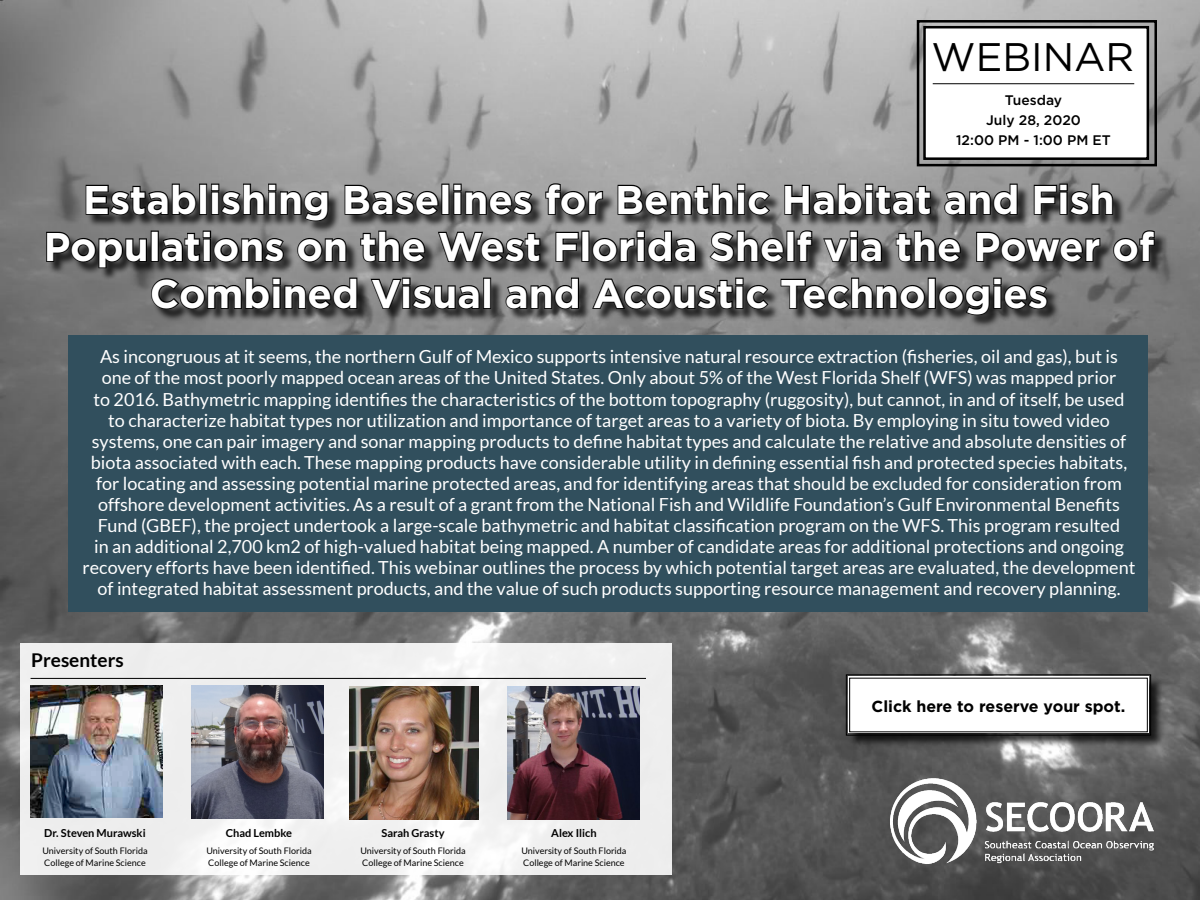
<style>
.page{position:relative;width:1200px;height:900px;background:#fff}
.page>*{position:absolute;margin:0;border:0;box-sizing:border-box;transform-origin:0 0}
.t1{font:700 40px/47px "Gotham";color:#fff;text-align:center}
.t2{font:39.8px "Gotham";color:#000}
.t3{font:700 19px "Lato";color:#000}
.t4{font:18px/21px "Lato";color:#fff;text-align:center}
.t5{font:700 16px "Gotham";color:#000}
.t6{font:500 13.9px/20.2px "Gotham";color:#000;text-align:center}
.t7{font:700 11px "Lato";color:#000}
.t8{font:9px/12px "Lato";color:#000}
</style>
<div class="page">
<img style="left:0;top:0;width:1200px;height:900px">
<div style="left:917px;top:20px;width:240px;height:146px;border:3px solid #000"></div>
<div style="left:923px;top:26px;width:226px;height:134px;background:#fff;border:3px solid #000"></div>
<hr style="left:933px;top:83px;width:201px;height:1px;background:#000">
<div style="left:48px;top:185px;width:1120px;height:143px;background:#000;opacity:.75"></div>
<svg style="left:85px;top:183px;width:112px;height:33px;background:#3f3f3f"></svg>
<div style="left:199px;top:184px;width:8px;height:31px;border:2px solid #000"></div>
<svg style="left:210px;top:183px;width:119px;height:39px;background:#494949"></svg>
<svg style="left:344px;top:184px;width:96px;height:32px;background:#4a4a4a"></svg>
<div style="left:441px;top:184px;width:8px;height:31px;border:2px solid #000"></div>
<svg style="left:452px;top:183px;width:82px;height:33px;background:#525252"></svg>
<svg style="left:544px;top:182px;width:60px;height:34px;background:#595959"></svg>
<svg style="left:617px;top:183px;width:154px;height:33px;background:#505050"></svg>
<svg style="left:783px;top:183px;width:149px;height:33px;background:#4c4c4c"></svg>
<svg style="left:943px;top:183px;width:76px;height:33px;background:#505050"></svg>
<svg style="left:1033px;top:183px;width:81px;height:33px;background:#3f3f3f"></svg>
<svg style="left:45px;top:231px;width:103px;height:38px;background:#404040"></svg>
<div style="left:151px;top:231px;width:8px;height:31px;border:2px solid #000"></div>
<svg style="left:160px;top:230px;width:125px;height:33px;background:#454545"></svg>
<svg style="left:296px;top:237px;width:51px;height:26px"></svg>
<svg style="left:359px;top:230px;width:67px;height:33px;background:#4b4b4b"></svg>
<svg style="left:436px;top:231px;width:105px;height:33px;background:#494949"></svg>
<svg style="left:554px;top:231px;width:26px;height:32px"></svg>
<div style="left:581px;top:231px;width:8px;height:31px;border:2px solid #000"></div>
<svg style="left:591px;top:230px;width:106px;height:33px;background:#4c4c4c"></svg>
<svg style="left:708px;top:230px;width:77px;height:33px;background:#4a4a4a"></svg>
<div style="left:787px;top:231px;width:8px;height:31px;border:2px solid #000"></div>
<svg style="left:796px;top:229px;width:17px;height:34px"></svg>
<svg style="left:822px;top:230px;width:61px;height:34px;background:#545454"></svg>
<svg style="left:895px;top:230px;width:67px;height:33px;background:#484848"></svg>
<svg style="left:975px;top:231px;width:126px;height:32px;background:#464646"></svg>
<svg style="left:1112px;top:229px;width:44px;height:34px"></svg>
<svg style="left:150px;top:277px;width:208px;height:33px;background:#474747"></svg>
<svg style="left:369px;top:277px;width:112px;height:34px;background:#4c4c4c"></svg>
<div style="left:483px;top:278px;width:8px;height:31px;border:2px solid #000"></div>
<svg style="left:505px;top:277px;width:75px;height:33px;background:#4f4f4f"></svg>
<svg style="left:591px;top:277px;width:179px;height:33px;background:#4f4f4f"></svg>
<svg style="left:780px;top:277px;width:146px;height:33px;background:#4d4d4d"></svg>
<div style="left:928px;top:278px;width:8px;height:31px;border:2px solid #000"></div>
<svg style="left:938px;top:277px;width:111px;height:39px;background:#434343"></svg>
<svg style="left:20px;top:643px;width:652px;height:232px;fill:#efefef"></svg>
<hr style="left:31px;top:678px;width:615px;height:1px;background:#000">
<img style="left:890px;top:779px;width:264px;height:85px">
<div style="left:68px;top:335px;width:1080px;height:277px;background:#314f5d"></div>
<img style="left:31px;top:686px;width:132px;height:132px">
<div style="left:848px;top:676px;width:316px;height:72px;background:#000;opacity:.75"></div>
<svg style="left:846px;top:674px;width:305px;height:62px"></svg>
<img style="left:191px;top:686px;width:132px;height:132px">
<img style="left:349px;top:687px;width:129px;height:132px">
<img style="left:508px;top:687px;width:132px;height:132px">
<h2 class="t2" style="left:932px;top:35px;width:204px">WEBINAR</h2>
<p class="t6" style="left:956px;top:90px;width:156px">Tuesday<br>July 28, 2020<br>12:00 PM - 1:00 PM ET</p>
<h1 class="t1" style="left:44px;top:175px;width:1112px">Establishing Baselines for Benthic Habitat and Fish<br>Populations on the West Florida Shelf via the Power of<br>Combined Visual and Acoustic Technologies</h1>
<p class="t4" style="left:83px;top:346px;width:1054px">As incongruous at it seems, the northern Gulf of Mexico supports intensive natural resource extraction (fisheries, oil and gas), but is<br>one of the most poorly mapped ocean areas of the United States. Only about 5% of the West Florida Shelf (WFS) was mapped prior<br>to 2016. Bathymetric mapping identifies the characteristics of the bottom topography (ruggosity), but cannot, in and of itself, be used<br>to characterize habitat types nor utilization and importance of target areas to a variety of biota. By employing in situ towed video systems, one can pair imagery and sonar mapping products to define habitat types and calculate the relative and absolute densities of biota associated with each. These mapping products have considerable utility in defining essential fish and protected species habitats, for locating and assessing potential marine protected areas, and for identifying areas that should be excluded for consideration from offshore development activities. As a result of a grant from the National Fish and Wildlife Foundation’s Gulf Environmental Benefits Fund (GBEF), the project undertook a large-scale bathymetric and habitat classification program on the WFS. This program resulted<br>in an additional 2,700 km2 of high-valued habitat being mapped. A number of candidate areas for additional protections and ongoing recovery efforts have been identified. This webinar outlines the process by which potential target areas are evaluated, the development of integrated habitat assessment products, and the value of such products supporting resource management and recovery planning.</p>
<p class="t3" style="left:31px;top:649px;width:94px">Presenters</p>
<p class="t7" style="left:44px;top:827px;width:103px">Dr. Steven Murawski</p>
<p class="t8" style="left:42px;top:845px;width:107px">University of South Florida<br>College of Marine Science</p>
<p class="t7" style="left:226px;top:827px;width:68px">Chad Lembke</p>
<p class="t8" style="left:206px;top:845px;width:107px">University of South Florida<br>College of Marine Science</p>
<p class="t7" style="left:381px;top:827px;width:65px">Sarah Grasty</p>
<p class="t8" style="left:360px;top:845px;width:107px">University of South Florida<br>College of Marine Science</p>
<p class="t7" style="left:551px;top:827px;width:47px">Alex Ilich</p>
<p class="t8" style="left:521px;top:845px;width:107px">University of South Florida<br>College of Marine Science</p>
<p class="t5" style="left:872px;top:697px;width:255px">Click here to reserve your spot.</p>
</div>
